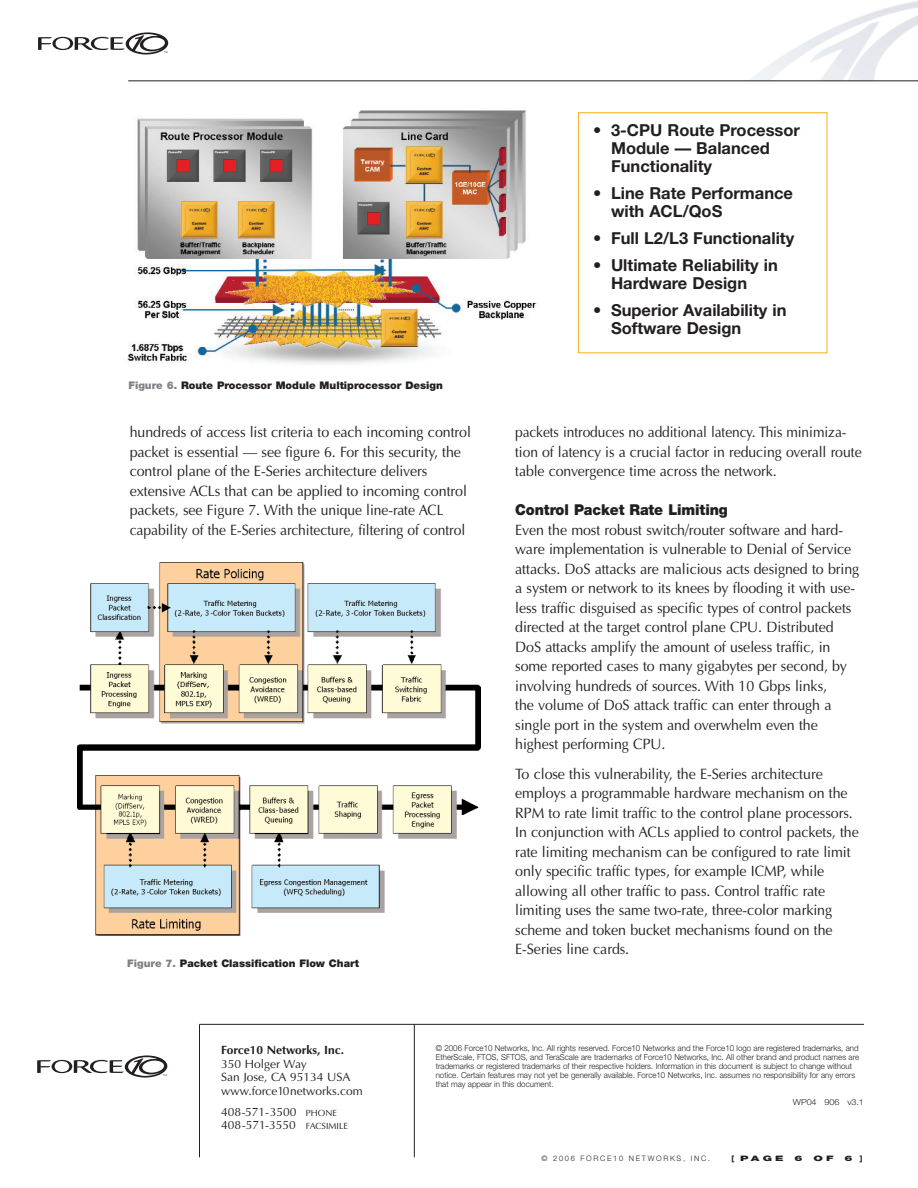
<style>
.page{position:relative;width:918px;height:1188px;background:#fff}
.page>*{position:absolute;margin:0;border:0;box-sizing:border-box;transform-origin:0 0}
.t1{font:700 16.5px/18px "Helvetica Neue";color:#231f20}
.t2{font:15px/19.5px "Optima";letter-spacing:-.005em;color:#231f20;scale:.95 1}
.t3{font:15px/19.5px "Optima";letter-spacing:-.005em;color:#231f20;scale:.92 1}
.t4{font:900 15px "Helvetica Neue";letter-spacing:-.005em;color:#231f20;scale:.95 1}
.t5{font:12px/13.5px "Optima";color:#231f20}
.t6{font:700 12px "Optima";color:#231f20}
.t7{font:900 10.5px "Helvetica Neue";color:#231f20}
.t8{font:300 8.25px/9px "Helvetica Neue";color:#231f20;scale:.96 1}
.t9{font:300 8.25px "Helvetica Neue";color:#231f20;scale:1.1 1}
.t10{font:300 7.5px "Helvetica Neue";letter-spacing:.22em;color:#231f20}
.t11{font:900 7.5px "Helvetica Neue";color:#231f20;scale:1.6 1}
.s1{color:#808285}
.s2{font-size:9px}
.s3{font-weight:800}
</style>
<div class="page">
<div style="left:578px;top:112px;width:249px;height:241px;border:1px solid #faaf18"></div>
<img style="left:750px;top:1px;width:168px;height:79px">
<svg style="left:38px;top:32px;width:130px;height:23px"></svg>
<hr style="left:128px;top:80px;width:790px;height:1px;background:#231f20">
<img style="left:127px;top:110px;width:410px;height:254px">
<img style="left:77px;top:563px;width:403px;height:372px">
<svg style="left:37px;top:1055px;width:130px;height:23px"></svg>
<hr style="left:200px;top:1024px;width:664px;height:1px;background:#231f20">
<hr style="left:199px;top:1024px;width:1px;height:133px;background:#231f20">
<hr style="left:414px;top:1024px;width:1px;height:133px;background:#231f20">
<p class="t7" style="left:128px;top:381px;width:316px"><span class="s1">Figure 6.</span> Route Processor Module Multiprocessor Design</p>
<p class="t1" style="left:611px;top:123px;width:190px;text-indent:-18px">• 3-CPU Route Processor<br>Module — Balanced<br>Functionality</p>
<p class="t1" style="left:611px;top:186px;width:184px;text-indent:-18px">• Line Rate Performance with ACL/QoS</p>
<p class="t1" style="left:593px;top:231px;width:203px">• Full L2/L3 Functionality</p>
<p class="t1" style="left:611px;top:258px;width:168px;text-indent:-18px">• Ultimate Reliability in<br>Hardware Design</p>
<p class="t1" style="left:611px;top:303px;width:177px;text-indent:-18px">• Superior Availability in<br>Software Design</p>
<p class="t2" style="left:130px;top:424px;width:361px">hundreds of access list criteria to each incoming control packet is essential — see figure 6. For this security, the control plane of the E-Series architecture delivers extensive ACLs that can be applied to incoming control packets, see Figure 7. With the unique line-rate ACL capability of the E-Series architecture, filtering of control</p>
<p class="t3" style="left:515px;top:424px;width:378px">packets introduces no additional latency. This minimiza&shy;tion of latency is a crucial factor in reducing overall route table convergence time across the network.</p>
<p class="t4" style="left:515px;top:505px;width:225px">Control Packet Rate Limiting</p>
<p class="t2" style="left:515px;top:521px;width:364px">Even the most robust switch/router software and hard&shy;ware implementation is vulnerable to Denial of Service attacks. DoS attacks are malicious acts designed to bring a system or network to its knees by flooding it with use&shy;less traffic disguised as specific types of control packets directed at the target control plane CPU. Distributed DoS attacks amplify the amount of useless traffic, in some reported cases to many gigabytes per second, by involving hundreds of sources. With 10 Gbps links,<br>the volume of DoS attack traffic can enter through a single port in the system and overwhelm even the highest performing CPU.</p>
<p class="t2" style="left:515px;top:765px;width:363px">To close this vulnerability, the E-Series architecture employs a programmable hardware mechanism on the RPM to rate limit traffic to the control plane processors.<br>In conjunction with ACLs applied to control packets, the rate limiting mechanism can be configured to rate limit only specific traffic types, for example ICMP, while allowing all other traffic to pass. Control traffic rate limiting uses the same two-rate, three-color marking scheme and token bucket mechanisms found on the E-Series line cards.</p>
<p class="t7" style="left:127px;top:959px;width:233px"><span class="s1">Figure 7.</span> Packet Classification Flow Chart</p>
<p class="t6" style="left:221px;top:1045px;width:125px">Force10 Networks, Inc.</p>
<p class="t5" style="left:221px;top:1058px;width:143px">350 Holger Way<br>San Jose, CA 95134 USA www.force10networks.com</p>
<p class="t5" style="left:221px;top:1106px;width:128px">408-571-3500 <span class="s2">PHONE<br></span>408-571-3550 <span class="s2">FACSIMILE</span></p>
<p class="t8" style="left:436px;top:1045px;width:443px">© 2006 Force10 Networks, Inc. All rights reserved. Force10 Networks and the Force10 logo are registered trademarks, and EtherScale, FTOS, SFTOS, and TeraScale are trademarks of Force10 Networks, Inc. All other brand and product names are trademarks or registered trademarks of their respective holders. Information in this document is subject to change without notice. Certain features may not yet be generally available. Force10 Networks, Inc. assumes no responsibility for any errors that may appear in this document.</p>
<p class="t9" style="left:793px;top:1099px;width:66px">WP04 906 v3.1</p>
<p class="t10" style="left:542px;top:1155px;width:170px">© 2006 FORCE10 NETWORKS, INC.</p>
<p class="t11" style="left:732px;top:1156px;width:34px"><span class="s3">[</span> PAGE</p>
<p class="t11" style="left:795px;top:1156px;width:7px">6</p>
<p class="t11" style="left:813px;top:1156px;width:14px">O F</p>
<p class="t11" style="left:845px;top:1156px;width:13px">6 <span class="s3">]</span></p>
</div>
